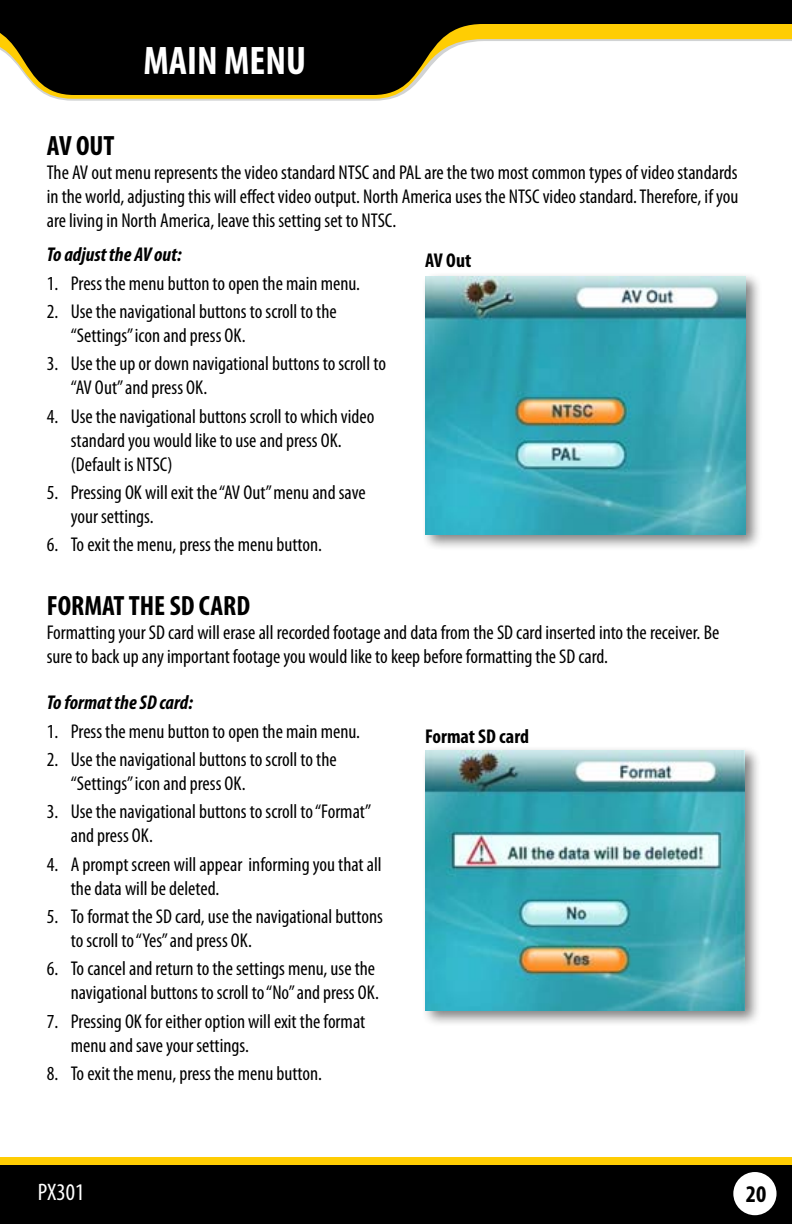
<style>
.page{position:relative;width:792px;height:1224px;background:#fff}
.page>*{position:absolute;margin:0;border:0;box-sizing:border-box;transform-origin:0 0}
.t1{font:700 condensed 40px "Myriad Pro";color:#fff}
.t2{font:700 condensed 28px "Myriad Pro";color:#000}
.t3{font:condensed 24px "Myriad Pro";color:#fff}
.t4{font:700 condensed 24px "Myriad Pro";color:#000}
.t5{font:condensed 20px/24px "Myriad Pro";color:#000}
.t6{font:italic 700 condensed 20px "Myriad Pro";color:#000}
.t7{font:700 condensed 20px "Myriad Pro";color:#000}
</style>
<div class="page">
<div style="left:0;top:1158px;width:792px;height:18px;background:#ffcd03"></div>
<div style="left:0;top:1166px;width:792px;height:58px;background:#000"></div>
<svg style="left:47px;top:95px;width:354px;height:4px"></svg>
<svg style="left:0;top:0;width:792px;height:95px;fill:#000"></svg>
<div style="left:733px;top:1172px;width:44px;height:43px;background:#fff;border-radius:50%"></div>
<div style="left:421px;top:271px;width:342px;height:280px;background:#000;opacity:.5"></div>
<img style="left:425px;top:276px;width:320px;height:258px">
<div style="left:421px;top:745px;width:341px;height:283px;background:#000;opacity:.5"></div>
<img style="left:425px;top:750px;width:320px;height:260px">
<h1 class="t1" style="left:143px;top:36px;width:164px">MAIN MENU</h1>
<h2 class="t2" style="left:47px;top:128px;width:69px">AV OUT</h2>
<p class="t5" style="left:47px;top:160px;width:693px;text-align:justify">The AV out menu represents the video standard NTSC and PAL are the two most common types of video standards in the world, adjusting this will effect video output. North America uses the NTSC video standard. Therefore, if you are living in North America, leave this setting set to NTSC.</p>
<p class="t7" style="left:425px;top:248px;width:48px">AV Out</p>
<p class="t6" style="left:47px;top:242px;width:136px">To adjust the AV out:</p>
<p class="t5" style="left:47px;top:271px;width:315px">1. Press the menu button to open the main menu.</p>
<p class="t5" style="left:71px;top:299px;width:267px;text-indent:-24px">2. Use the navigational buttons to scroll to the “Settings” icon and press OK.</p>
<p class="t5" style="left:71px;top:351px;width:317px;text-indent:-24px">3. Use the up or down navigational buttons to scroll to “AV Out” and press OK.</p>
<p class="t5" style="left:71px;top:404px;width:305px;text-indent:-24px">4. Use the navigational buttons scroll to which video standard you would like to use and press OK. (Default is NTSC)</p>
<p class="t5" style="left:71px;top:480px;width:296px;text-indent:-24px">5. Pressing OK will exit the “AV Out” menu and save your settings.</p>
<p class="t5" style="left:47px;top:532px;width:277px">6. To exit the menu, press the menu button.</p>
<h2 class="t2" style="left:47px;top:588px;width:205px">FORMAT THE SD CARD</h2>
<p class="t5" style="left:47px;top:620px;width:674px">Formatting your SD card will erase all recorded footage and data from the SD card inserted into the receiver. Be sure to back up any important footage you would like to keep before formatting the SD card.</p>
<p class="t6" style="left:47px;top:690px;width:148px">To format the SD card:</p>
<p class="t5" style="left:47px;top:719px;width:315px">1. Press the menu button to open the main menu.</p>
<p class="t5" style="left:71px;top:747px;width:267px;text-indent:-24px">2. Use the navigational buttons to scroll to the “Settings” icon and press OK.</p>
<p class="t5" style="left:71px;top:799px;width:302px;text-indent:-24px">3. Use the navigational buttons to scroll to “Format” and press OK.</p>
<p class="t5" style="left:71px;top:852px;width:312px;text-indent:-24px">4. A prompt screen will appear informing you that all the data will be deleted.</p>
<p class="t5" style="left:71px;top:904px;width:314px;text-indent:-24px">5. To format the SD card, use the navigational buttons to scroll to “Yes” and press OK.</p>
<p class="t5" style="left:47px;top:956px;width:334px;text-align:right">6. To cancel and return to the settings menu, use the navigational buttons to scroll to “No” and press OK.</p>
<p class="t5" style="left:71px;top:1009px;width:296px;text-indent:-24px">7. Pressing OK for either option will exit the format menu and save your settings.</p>
<p class="t5" style="left:47px;top:1061px;width:277px">8. To exit the menu, press the menu button.</p>
<p class="t7" style="left:425px;top:724px;width:105px">Format SD card</p>
<p class="t3" style="left:38px;top:1177px;width:48px">PX301</p>
<p class="t4" style="left:746px;top:1179px;width:22px">20</p>
</div>
